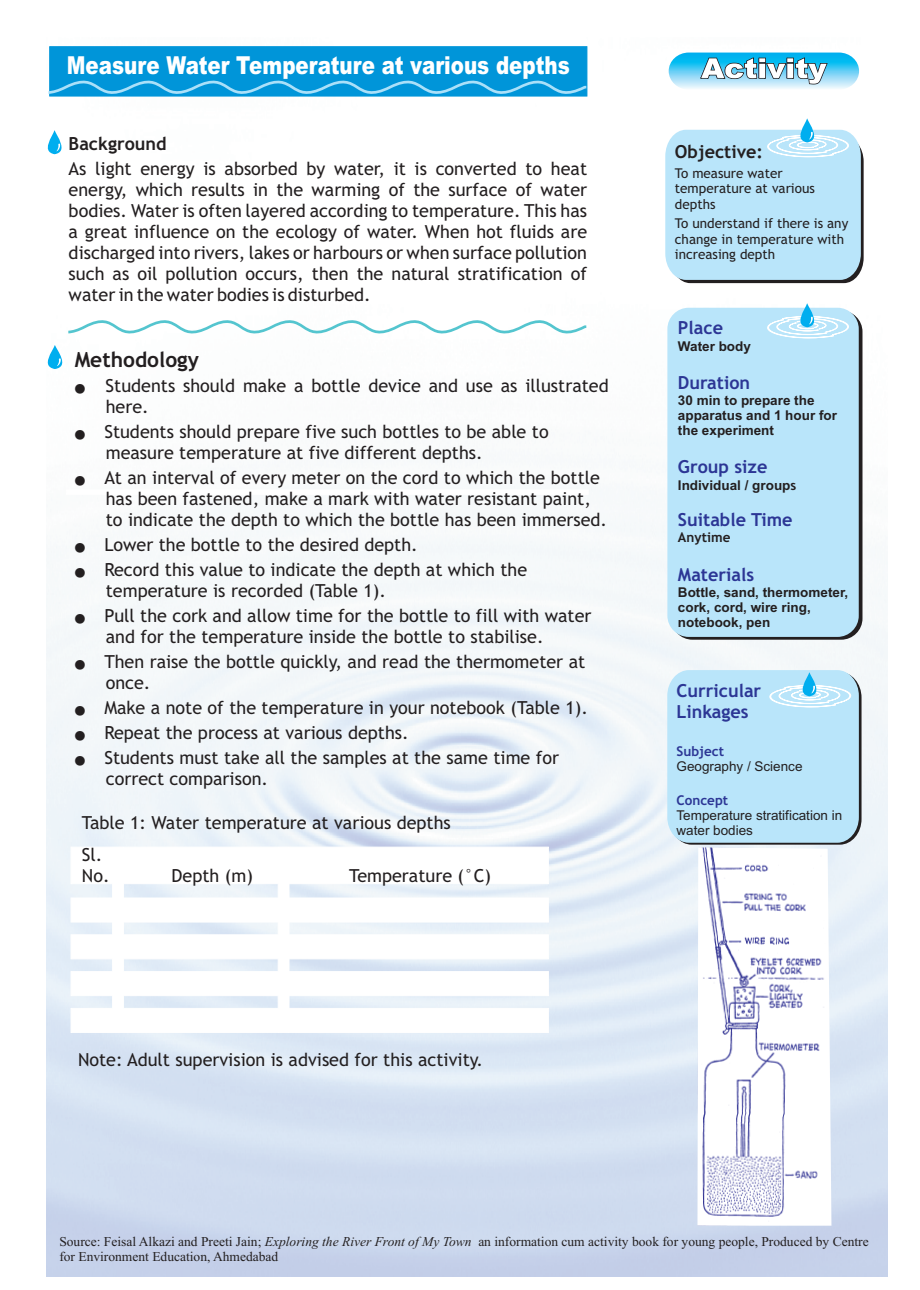
<style>
.page{position:relative;width:920px;height:1290px;background:#fff}
.page>*{position:absolute;margin:0;border:0;box-sizing:border-box;transform-origin:0 0}
.t1{font:900 24.75px "Arial";color:#fff;scale:.8 1}
.t2{font:700 21px "Trebuchet MS";color:#231f20}
.t3{font:18px/20.9px "Trebuchet MS";color:#231f20}
.t4{font:700 18px/20.9px "Trebuchet MS";color:#2c3695}
.t5{font:700 18px "Trebuchet MS";color:#231f20}
.t6{font:13.5px/15px "Times New Roman";color:#231f20}
.t7{font:700 13.5px/15.1px "Arial";color:#231f20}
.t8{font:13.5px/15.8px "Trebuchet MS";color:#231f20}
.t9{font:13.5px/15.1px "Arial";color:#231f20}
.t10{font:700 13.5px "Trebuchet MS";color:#2c3695}
.t11{font:700 13.5px "Trebuchet MS";color:#231f20}
.t12{font:10.5px "Zapf Dingbats IT Cby BT";color:#231f20}
.s1{font-family:"Trebuchet MS"}
.s2{font-style:italic}
</style>
<div class="page">
<img style="left:47px;top:46px;width:841px;height:1231px">
<svg style="left:47px;top:130px;width:22px;height:24px"></svg>
<svg style="left:66px;top:490px;width:523px;height:5px"></svg>
<svg style="left:665px;top:118px;width:201px;height:168px;background:#bce2f4"></svg>
<div style="left:671px;top:310px;width:191px;height:330px;background:#231f20;border-radius:21px"></div>
<div style="left:667px;top:308px;width:192px;height:329px;background:#b9e5fa;border-radius:21px"></div>
<svg style="left:767px;top:303px;width:82px;height:35px"></svg>
<svg style="left:667px;top:670px;width:194px;height:175px;background:#b7e1f5"></svg>
<svg style="left:47px;top:345px;width:23px;height:24px"></svg>
<svg style="left:48px;top:46px;width:539px;height:52px;background:#149ddc"></svg>
<svg style="left:68px;top:316px;width:518px;height:22px"></svg>
<svg style="left:669px;top:53px;width:190px;height:37px"></svg>
<svg style="left:71px;top:847px;width:478px;height:186px"></svg>
<svg style="left:278px;top:847px;width:11px;height:186px"></svg>
<svg style="left:112px;top:847px;width:12px;height:186px"></svg>
<img style="left:697px;top:847px;width:134px;height:379px">
<h1 class="t1" style="left:67px;top:56px;width:630px">Measure Water Temperature at various depths</h1>
<p class="t5" style="left:69px;top:137px;width:100px">Background</p>
<p class="t3" style="left:69px;top:160px;width:520px;text-align:justify">As light energy is absorbed by water, it is converted to heat energy, which results in the warming of the surface of water bodies. Water is often layered according to temperature. This has a great influence on the ecology of water. When hot fluids are discharged into rivers, lakes or harbours or when surface pollution such as oil pollution occurs, then the natural stratification of water in the water bodies is disturbed.</p>
<p class="t2" style="left:75px;top:351px;width:126px">Methodology</p>
<p class="t3" style="left:75px;top:377px;width:536px">●Students should make a bottle device and use as illustrated</p>
<p class="t12" style="left:75px;top:430px;width:64px">●</p>
<p class="t3" style="left:104px;top:396px;width:446px;line-height:25px">here.<br>Students should prepare five such bottles to be able to</p>
<p class="t12" style="left:75px;top:476px;width:64px">●</p>
<p class="t12" style="left:75px;top:543px;width:64px">●</p>
<p class="t12" style="left:75px;top:568px;width:64px">●</p>
<p class="t12" style="left:75px;top:614px;width:64px">●</p>
<p class="t12" style="left:75px;top:660px;width:64px">●</p>
<p class="t12" style="left:75px;top:706px;width:64px">●</p>
<p class="t12" style="left:75px;top:731px;width:64px">●</p>
<p class="t12" style="left:75px;top:756px;width:64px">●</p>
<p class="t3" style="left:104px;top:442px;width:497px;line-height:25px">measure temperature at five different depths.<br>At an interval of every meter on the cord to which the bottle</p>
<p class="t3" style="left:106px;top:490px;width:487px">has been fastened, make a mark with water resistant paint,</p>
<p class="t3" style="left:106px;top:511px;width:503px">to indicate the depth to which the bottle has been immersed.</p>
<p class="t3" style="left:104px;top:534px;width:424px;line-height:25px">Lower the bottle to the desired depth.<br>Record this value to indicate the depth at which the</p>
<p class="t3" style="left:104px;top:580px;width:489px;line-height:25px">temperature is recorded (Table 1).<br>Pull the cork and allow time for the bottle to fill with water</p>
<p class="t3" style="left:104px;top:626px;width:482px;line-height:25px">and for the temperature inside the bottle to stabilise.<br>Then raise the bottle quickly, and read the thermometer at</p>
<p class="t3" style="left:106px;top:674px;width:46px">once.</p>
<p class="t3" style="left:104px;top:699px;width:485px">Make a note of the temperature in your notebook (Table 1).</p>
<p class="t3" style="left:104px;top:722px;width:456px;line-height:25px">Repeat the process at various depths.<br>Students must take all the samples at the same time for</p>
<p class="t3" style="left:106px;top:770px;width:164px">correct comparison.</p>
<p class="t3" style="left:82px;top:809px;width:371px;line-height:31.3px">Table 1: Water temperature at various depths<br>Sl.</p>
<p class="t3" style="left:82px;top:866px;width:29px">No.</p>
<p class="t3" style="left:172px;top:866px;width:83px">Depth (m)</p>
<p class="t3" style="left:349px;top:866px;width:143px">Temperature (°C)</p>
<p class="t3" style="left:78px;top:1051px;width:407px">Note: Adult supervision is advised for this activity.</p>
<p class="t5" style="left:675px;top:144px;width:90px">Objective:</p>
<p class="t8" style="left:675px;top:166px;width:141px">To measure water temperature at various depths</p>
<p class="t8" style="left:675px;top:216px;width:175px">To understand if there is any change in temperature with increasing depth</p>
<p class="t4" style="left:678px;top:319px;width:47px">Place</p>
<p class="t7" style="left:678px;top:339px;width:75px">Water body</p>
<p class="t4" style="left:678px;top:374px;width:74px">Duration</p>
<p class="t7" style="left:678px;top:394px;width:161px">30 min to prepare the apparatus and 1 hour for the experiment</p>
<p class="t4" style="left:678px;top:458px;width:91px">Group size</p>
<p class="t4" style="left:678px;top:510px;width:116px">Suitable Time</p>
<p class="t7" style="left:678px;top:479px;width:120px">Individual / group<span class="s1">s</span></p>
<p class="t11" style="left:678px;top:532px;width:54px">Anytime</p>
<p class="t4" style="left:678px;top:565px;width:78px">Materials</p>
<p class="t7" style="left:678px;top:586px;width:172px">Bottle, sand, thermometer, cork, cord, wire ring, notebook, pen</p>
<p class="t4" style="left:676px;top:682px;width:86px">Curricular<br>Linkages</p>
<p class="t10" style="left:676px;top:746px;width:49px">Subject</p>
<p class="t9" style="left:676px;top:760px;width:128px">Geography / Science</p>
<p class="t9" style="left:676px;top:809px;width:167px">Temperature stratification in water bodies</p>
<p class="t10" style="left:676px;top:795px;width:53px">Concept</p>
<p class="t6" style="left:59px;top:1235px;width:811px">Source: Feisal Alkazi and Preeti Jain; <span class="s2">Exploring the River Front of My Town</span> an information cum activity book for young people, Produced by Centre for Environment Education, Ahmedabad</p>
</div>
